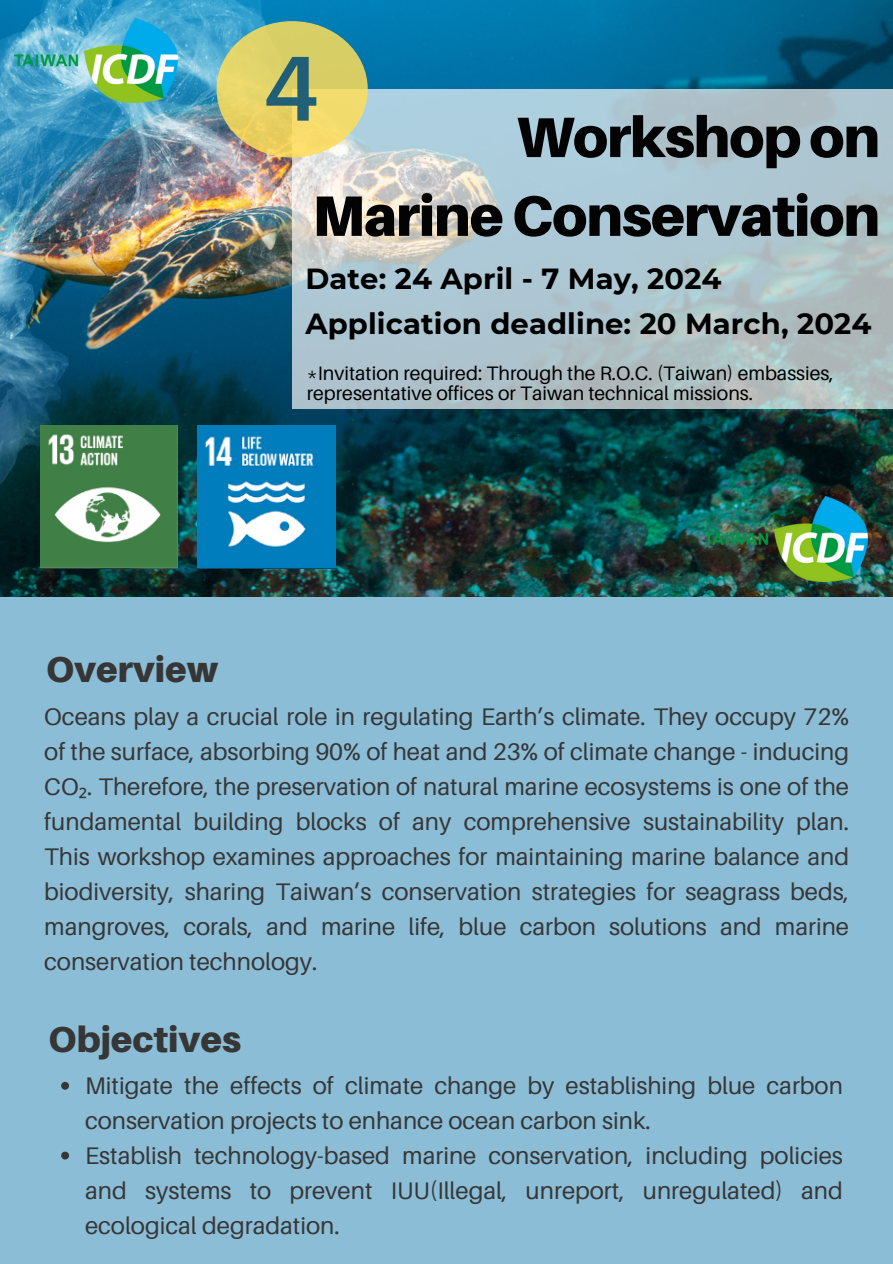
<style>
.page{position:relative;width:893px;height:1264px;background:#fff}
.page>*{position:absolute;margin:0;border:0;box-sizing:border-box;transform-origin:0 0}
.t1{font:500 90px "Object Sans";color:#0a5278}
.t2{font:900 57px/78.8px "Aileron";letter-spacing:-.02em;color:#030303;text-align:right}
.t3{font:900 36px "Aileron";color:#363636}
.t4{font:700 28.95px/45px "Montserrat";letter-spacing:.005em;color:#000}
.t5{font:24px/34.8px "Aileron";color:#363636;text-align:justify}
.t6{font:19.5px/20.2px "Aileron";color:#000}
.s1{font-family:"Noto Sans"}
</style>
<div class="page">
<div style="left:0;top:0;width:892px;height:1263px;background:#8cbdd6"></div>
<img style="left:0;top:0;width:892px;height:596px">
<svg style="left:292px;top:89px;width:600px;height:320px;background:#b3c7ce"></svg>
<div style="left:216px;top:21px;width:152px;height:136px;background:linear-gradient(to bottom,#d2ce6a,#f8d967);border-radius:50%"></div>
<img style="left:198px;top:425px;width:137px;height:143px">
<img style="left:15px;top:18px;width:163px;height:84px">
<img style="left:40px;top:425px;width:138px;height:143px">
<svg style="left:61px;top:1081px;width:8px;height:8px"></svg>
<svg style="left:61px;top:1151px;width:8px;height:8px"></svg>
<img style="left:704px;top:497px;width:163px;height:84px">
<h1 class="t1" style="left:264px;top:54px;width:57px">4</h1>
<p class="t2" style="left:312px;top:97px;width:569px">Workshopon<br>MarineConservation</p>
<p class="t4" style="left:305px;top:256px;width:567px">Date: 24 April - 7 May, 2024<br>Application deadline: 20 March, 2024</p>
<p class="t6" style="left:307px;top:362px;width:528px">*Invitation required: Through the R.O.C. (Taiwan) embassies, representative offices or Taiwan technical missions.</p>
<p class="t3" style="left:46px;top:647px;width:174px">Overview</p>
<p class="t5" style="left:44px;top:699px;width:806px">Oceans play a crucial role in regulating Earth’s climate. They occupy 72% of the surface, absorbing 90% of heat and 23% of climate change - inducing CO<span class="s1">₂</span>. Therefore, the preservation of natural marine ecosystems is one of the fundamental building blocks of any comprehensive sustainability plan.<br>This workshop examines approaches for maintaining marine balance and biodiversity, sharing Taiwan’s conservation strategies for seagrass beds, mangroves, corals, and marine life, blue carbon solutions and marine conservation technology.</p>
<p class="t3" style="left:48px;top:1016px;width:194px">Objectives</p>
<h2 class="t5" style="left:85px;top:1067px;width:759px">Mitigate the effects of climate change by establishing blue carbon conservation projects to enhance ocean carbon sink.</h2>
<h4 class="t5" style="left:85px;top:1137px;width:759px">Establish technology-based marine conservation, including policies and systems to prevent IUU(Illegal, unreport, unregulated) and ecological degradation.</h4>
</div>
